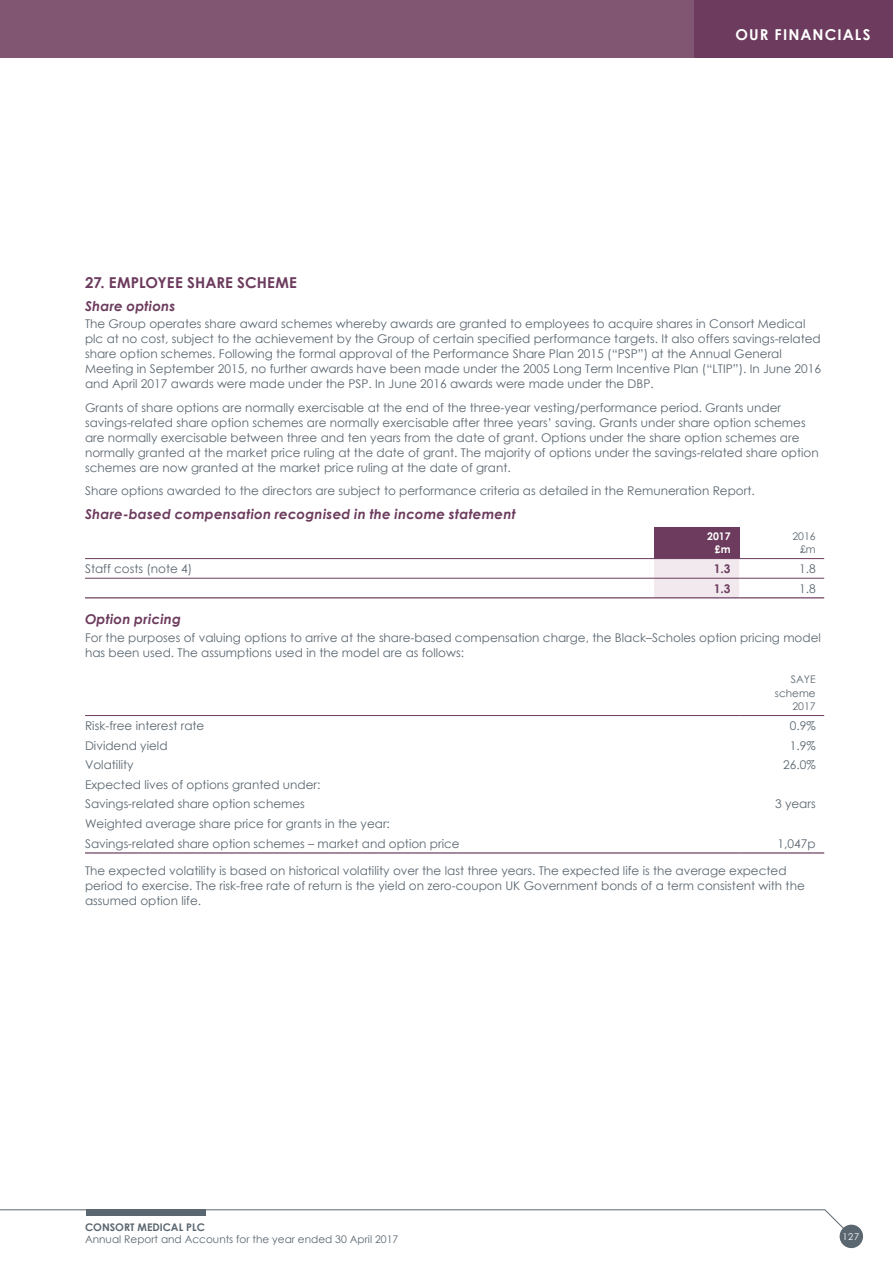
<style>
.page{position:relative;width:893px;height:1263px;background:#fff}
.page>*{position:absolute;margin:0;border:0;box-sizing:border-box;transform-origin:0 0}
.t1{font:700 15px "Century Gothic";letter-spacing:.005em;color:#6c3b5d}
.t2{font:700 15px "Century Gothic";letter-spacing:.07em;color:#fff}
.t3{font:italic 700 13.5px "Century Gothic";letter-spacing:.015em;color:#6c3b5d}
.t4{font:12px/15px "Century Gothic";color:#5a6670}
.t5{font:700 12px "Century Gothic";color:#6c3b5d}
.t6{font:10.5px/13.5px "Century Gothic";color:#5a6670;text-align:right}
.t7{font:700 10.5px "Century Gothic";color:#5a6670}
.t8{font:700 10.5px/13.5px "Century Gothic";color:#fff;text-align:right}
.t9{font:9.3px "Century Gothic";color:#fff}
</style>
<div class="page">
<div style="left:0;top:0;width:893px;height:57px;background:#815673"></div>
<div style="left:695px;top:0;width:198px;height:57px;background:#6c3b5d"></div>
<svg style="left:0;top:1209px;width:848px;height:24px"></svg>
<div style="left:86px;top:1209px;width:120px;height:7px;background:#5a6670"></div>
<div style="left:840px;top:1225px;width:23px;height:23px;background:#5a6670;border-radius:50%"></div>
<div style="left:654px;top:527px;width:85px;height:32px;background:#6c3b5d"></div>
<div style="left:654px;top:559px;width:85px;height:38px;background:#f2e9ee"></div>
<hr style="left:85px;top:597px;width:569px;height:1px;background:#6c3b5d">
<hr style="left:85px;top:578px;width:569px;height:1px;background:#6c3b5d">
<hr style="left:654px;top:597px;width:85px;height:1px;background:#6c3b5d">
<hr style="left:654px;top:578px;width:85px;height:1px;background:#6c3b5d">
<hr style="left:739px;top:597px;width:85px;height:1px;background:#6c3b5d">
<hr style="left:739px;top:578px;width:85px;height:1px;background:#6c3b5d">
<hr style="left:85px;top:558px;width:569px;height:1px;background:#6c3b5d">
<hr style="left:739px;top:558px;width:85px;height:1px;background:#6c3b5d">
<hr style="left:85px;top:715px;width:654px;height:1px;background:#6c3b5d">
<hr style="left:739px;top:715px;width:85px;height:1px;background:#6c3b5d">
<hr style="left:85px;top:852px;width:654px;height:1px;background:#6c3b5d">
<hr style="left:739px;top:852px;width:85px;height:1px;background:#6c3b5d">
<p class="t2" style="left:735px;top:23px;width:136px">OUR FINANCIALS</p>
<p class="t1" style="left:85px;top:271px;width:214px">27. EMPLOYEE SHARE SCHEME</p>
<p class="t3" style="left:85px;top:296px;width:92px">Share options</p>
<p class="t4" style="left:85px;top:316px;width:738px">The Group operates share award schemes whereby awards are granted to employees to acquire shares in Consort Medical plc at no cost, subject to the achievement by the Group of certain specified performance targets. It also offers savings-related share option schemes. Following the formal approval of the Performance Share Plan 2015 (“PSP”) at the Annual General Meeting in September 2015, no further awards have been made under the 2005 Long Term Incentive Plan (“LTIP”). In June 2016 and April 2017 awards were made under the PSP. In June 2016 awards were made under the DBP.</p>
<p class="t4" style="left:85px;top:400px;width:735px">Grants of share options are normally exercisable at the end of the three-year vesting/performance period. Grants under savings-related share option schemes are normally exercisable after three years’ saving. Grants under share option schemes are normally exercisable between three and ten years from the date of grant. Options under the share option schemes are normally granted at the market price ruling at the date of grant. The majority of options under the savings-related share option schemes are now granted at the market price ruling at the date of grant.</p>
<p class="t4" style="left:85px;top:483px;width:671px">Share options awarded to the directors are subject to performance criteria as detailed in the Remuneration Report.</p>
<p class="t3" style="left:85px;top:504px;width:432px">Share-based compensation recognised in the income statement</p>
<p class="t8" style="left:707px;top:529px;width:25px">2017 £m</p>
<p class="t6" style="left:792px;top:529px;width:25px">2016 £m</p>
<p class="t4" style="left:85px;top:561px;width:109px">Staff costs (note 4)</p>
<p class="t5" style="left:714px;top:559px;width:18px">1.3</p>
<p class="t4" style="left:799px;top:561px;width:18px">1.8</p>
<p class="t5" style="left:714px;top:579px;width:18px">1.3</p>
<p class="t4" style="left:799px;top:580px;width:18px">1.8</p>
<p class="t3" style="left:85px;top:609px;width:98px">Option pricing</p>
<p class="t4" style="left:85px;top:629px;width:737px">For the purposes of valuing options to arrive at the share-based compensation charge, the Black–Scholes option pricing model has been used. The assumptions used in the model are as follows:</p>
<p class="t6" style="left:775px;top:672px;width:42px">SAYE scheme<br>2017</p>
<p class="t4" style="left:85px;top:718px;width:121px">Risk-free interest rate</p>
<p class="t4" style="left:790px;top:718px;width:27px">0.9%</p>
<p class="t4" style="left:85px;top:737px;width:84px">Dividend yield</p>
<p class="t4" style="left:790px;top:737px;width:27px">1.9%</p>
<p class="t4" style="left:85px;top:757px;width:50px">Volatility</p>
<p class="t4" style="left:783px;top:757px;width:34px">26.0%</p>
<p class="t4" style="left:85px;top:774px;width:237px;line-height:19.6px">Expected lives of options granted under:<br>Savings-related share option schemes</p>
<p class="t4" style="left:775px;top:796px;width:42px">3 years</p>
<p class="t4" style="left:85px;top:814px;width:376px;line-height:19.6px">Weighted average share price for grants in the year:<br>Savings-related share option schemes – market and option price</p>
<p class="t4" style="left:778px;top:836px;width:40px">1,047p</p>
<p class="t4" style="left:85px;top:863px;width:721px">The expected volatility is based on historical volatility over the last three years. The expected life is the average expected period to exercise. The risk-free rate of return is the yield on zero-coupon UK Government bonds of a term consistent with the assumed option life.</p>
<p class="t7" style="left:85px;top:1219px;width:121px">CONSORT MEDICAL PLC</p>
<p class="t6" style="left:85px;top:1232px;width:315px">Annual Report and Accounts for the year ended 30 April 2017</p>
<p class="t9" style="left:842px;top:1230px;width:18px">127</p>
</div>
